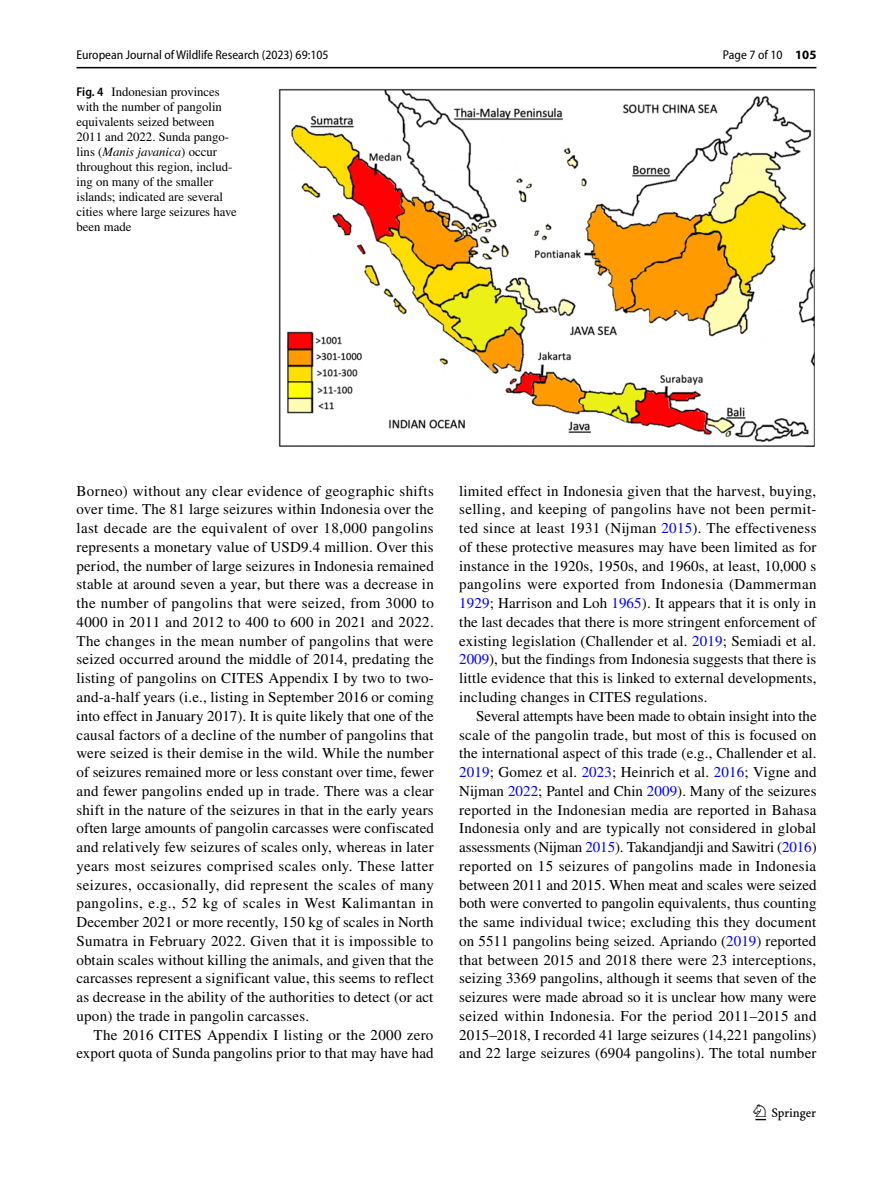
<style>
.page{position:relative;width:893px;height:1187px;background:#fff}
.page>*{position:absolute;margin:0;border:0;box-sizing:border-box;transform-origin:0 0}
.t1{font:22.5px "Springnew Regular 3";color:#000}
.t2{font:15px/18.8px "STIX";letter-spacing:.01em;color:#000;text-align:justify}
.t3{font:12.75px/15px "STIX";color:#000}
.t4{font:semi-condensed 12.75px "Myriad Pro";color:#000}
.s1{font-family:"Myriad Pro";font-weight:600;font-stretch:semi-condensed}
.s2{font-style:italic}
.s3{font-weight:700;font-stretch:normal}
.s4{color:#00f}
</style>
<div class="page">
<hr style="left:77px;top:67px;width:739px;height:1px;background:#000">
<img style="left:278px;top:88px;width:537px;height:359px">
<p class="t4" style="left:77px;top:48px;width:253px">European Journal of Wildlife Research (2023) 69:105</p>
<p class="t3" style="left:77px;top:85px;width:162px"><span class="s1">Fig. 4</span> Indonesian provinces with the number of pangolin equivalents seized between<br>2011 and 2022. Sunda pango&shy;lins (<span class="s2">Manis javanica</span>) occur throughout this region, includ&shy;ing on many of the smaller islands; indicated are several cities where large seizures have been made</p>
<p class="t4" style="left:723px;top:48px;width:95px">Page 7 of 10 <span class="s3">105</span></p>
<p class="t2" style="left:77px;top:482px;width:359px">Borneo) without any clear evidence of geographic shifts over time. The 81 large seizures within Indonesia over the last decade are the equivalent of over 18,000 pangolins represents a monetary value of USD9.4 million. Over this period, the number of large seizures in Indonesia remained stable at around seven a year, but there was a decrease in the number of pangolins that were seized, from 3000 to 4000 in 2011 and 2012 to 400 to 600 in 2021 and 2022.<br>The changes in the mean number of pangolins that were seized occurred around the middle of 2014, predating the listing of pangolins on CITES Appendix I by two to two&shy;and-a-half years (i.e., listing in September 2016 or coming into effect in January 2017). It is quite likely that one of the causal factors of a decline of the number of pangolins that were seized is their demise in the wild. While the number of seizures remained more or less constant over time, fewer and fewer pangolins ended up in trade. There was a clear shift in the nature of the seizures in that in the early years often large amounts of pangolin carcasses were confiscated and relatively few seizures of scales only, whereas in later years most seizures comprised scales only. These latter seizures, occasionally, did represent the scales of many pangolins, e.g., 52 kg of scales in West Kalimantan in December 2021 or more recently, 150 kg of scales in North Sumatra in February 2022. Given that it is impossible to obtain scales without killing the animals, and given that the carcasses represent a significant value, this seems to reflect as decrease in the ability of the authorities to detect (or act upon) the trade in pangolin carcasses.</p>
<p class="t2" style="left:77px;top:1026px;width:359px;text-align:right">The 2016 CITES Appendix I listing or the 2000 zero export quota of Sunda pangolins prior to that may have had</p>
<p class="t2" style="left:459px;top:482px;width:359px">limited effect in Indonesia given that the harvest, buying, selling, and keeping of pangolins have not been permit&shy;ted since at least 1931 (Nijman <span class="s4">2015</span>). The effectiveness of these protective measures may have been limited as for instance in the 1920s, 1950s, and 1960s, at least, 10,000 s pangolins were exported from Indonesia (Dammerman <span class="s4">1929</span>; Harrison and Loh <span class="s4">1965</span>). It appears that it is only in the last decades that there is more stringent enforcement of existing legislation (Challender et al. <span class="s4">2019</span>; Semiadi et al.<br><span class="s4">2009</span>), but the findings from Indonesia suggests that there is little evidence that this is linked to external developments, including changes in CITES regulations.</p>
<p class="t2" style="left:459px;top:707px;width:359px;text-indent:17px">Several attempts have been made to obtain insight into the scale of the pangolin trade, but most of this is focused on the international aspect of this trade (e.g., Challender et al.<br><span class="s4">2019</span>; Gomez et al. <span class="s4">2023</span>; Heinrich et al. <span class="s4">2016</span>; Vigne and Nijman <span class="s4">2022</span>; Pantel and Chin <span class="s4">2009</span>). Many of the seizures reported in the Indonesian media are reported in Bahasa Indonesia only and are typically not considered in global assessments (Nijman <span class="s4">2015</span>). Takandjandji and Sawitri (<span class="s4">2016</span>) reported on 15 seizures of pangolins made in Indonesia between 2011 and 2015. When meat and scales were seized both were converted to pangolin equivalents, thus counting the same individual twice; excluding this they document on 5511 pangolins being seized. Apriando (<span class="s4">2019</span>) reported that between 2015 and 2018 there were 23 interceptions, seizing 3369 pangolins, although it seems that seven of the seizures were made abroad so it is unclear how many were seized within Indonesia. For the period 2011–2015 and 2015–2018, I recorded 41 large seizures (14,221 pangolins) and 22 large seizures (6904 pangolins). The total number</p>
<h1 class="t1" style="left:755px;top:1104px;width:62px">1 3</h1>
</div>
